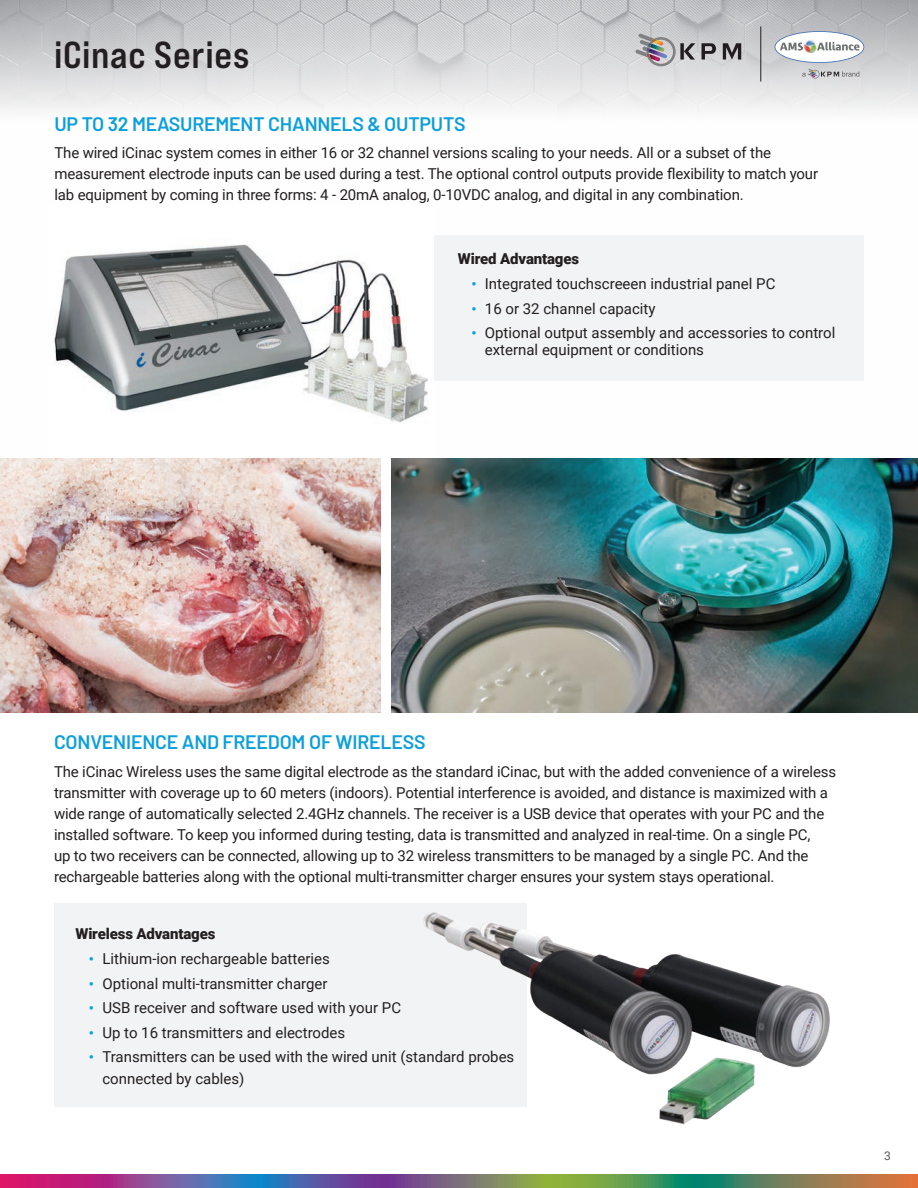
<style>
.page{position:relative;width:918px;height:1188px;background:#fff}
.page>*{position:absolute;margin:0;border:0;box-sizing:border-box;transform-origin:0 0}
.t1{font:37.5px "Bebas Neue Pro Exp Bd";letter-spacing:.02em;color:#231f20}
.t2{font:600 19.5px "Barlow";letter-spacing:-.01em;color:#0c9fdc}
.t3{font:15px/21px "Roboto";letter-spacing:-.01em;color:#231f20}
.t4{font:900 15px "Roboto";letter-spacing:-.01em;color:#231f20}
.t5{font:12px "Roboto";color:#57585a}
.s1{font-weight:700;font-size:14.25px;color:#0c9fdc}
</style>
<div class="page">
<img style="left:0;top:0;width:918px;height:481px">
<svg style="left:0;top:1174px;width:918px;height:14px;background:#776b76"></svg>
<svg style="left:635px;top:33px;width:60px;height:33px;background:#afacaf"></svg>
<svg style="left:702px;top:43px;width:14px;height:17px"></svg>
<svg style="left:723px;top:43px;width:18px;height:17px"></svg>
<hr style="left:761px;top:26px;width:1px;height:56px;background:#231f20">
<svg style="left:775px;top:31px;width:89px;height:32px"></svg>
<svg style="left:802px;top:69px;width:57px;height:10px"></svg>
<img style="left:49px;top:204px;width:385px;height:257px">
<div style="left:435px;top:236px;width:429px;height:145px;background:#f2f3f4"></div>
<div style="left:54px;top:904px;width:473px;height:203px;background:#f2f3f4"></div>
<img style="left:392px;top:458px;width:526px;height:254px">
<img style="left:0;top:458px;width:381px;height:254px">
<img style="left:397px;top:903px;width:433px;height:172px">
<img style="left:655px;top:1052px;width:114px;height:73px">
<h1 class="t1" style="left:54px;top:31px;width:197px">iCinac Series</h1>
<h2 class="t2" style="left:54px;top:109px;width:413px">UP TO 32 MEASUREMENT CHANNELS &amp; OUTPUTS</h2>
<p class="t3" style="left:54px;top:142px;width:765px">The wired iCinac system comes in either 16 or 32 channel versions scaling to your needs. All or a subset of the measurement electrode inputs can be used during a test. The optional control outputs provide flexibility to match your lab equipment by coming in three forms: 4 - 20mA analog, 0-10VDC analog, and digital in any combination.</p>
<p class="t4" style="left:458px;top:248px;width:123px">Wired Advantages</p>
<p class="t3" style="left:471px;top:273px;width:306px"><span class="s1">•</span> Integrated touchscreeen industrial panel PC</p>
<p class="t3" style="left:471px;top:297px;width:186px"><span class="s1">•</span> 16 or 32 channel capacity</p>
<p class="t3" style="left:485px;top:324px;width:352px;line-height:16.5px;text-indent:-14px"><span class="s1">•</span> Optional output assembly and accessories to control external equipment or conditions</p>
<h2 class="t2" style="left:54px;top:728px;width:373px">CONVENIENCE AND FREEDOM OF WIRELESS</h2>
<p class="t3" style="left:54px;top:760px;width:784px">The iCinac Wireless uses the same digital electrode as the standard iCinac, but with the added convenience of a wireless transmitter with coverage up to 60 meters (indoors). Potential interference is avoided, and distance is maximized with a wide range of automatically selected 2.4GHz channels. The receiver is a USB device that operates with your PC and the installed software. To keep you informed during testing, data is transmitted and analyzed in real-time. On a single PC,<br>up to two receivers can be connected, allowing up to 32 wireless transmitters to be managed by a single PC. And the rechargeable batteries along with the optional multi-transmitter charger ensures your system stays operational.</p>
<p class="t4" style="left:75px;top:923px;width:141px">Wireless Advantages</p>
<p class="t3" style="left:89px;top:948px;width:242px"><span class="s1">•</span> Lithium-ion rechargeable batteries</p>
<p class="t3" style="left:89px;top:972px;width:240px"><span class="s1">•</span> Optional multi-transmitter charger</p>
<p class="t3" style="left:89px;top:997px;width:314px"><span class="s1">•</span> USB receiver and software used with your PC</p>
<p class="t3" style="left:89px;top:1021px;width:258px"><span class="s1">•</span> Up to 16 transmitters and electrodes</p>
<p class="t3" style="left:102px;top:1046px;width:413px;line-height:21.5px;text-indent:-14px"><span class="s1">•</span> Transmitters can be used with the wired unit (standard probes connected by cables)</p>
<p class="t5" style="left:884px;top:1147px;width:8px">3</p>
</div>
